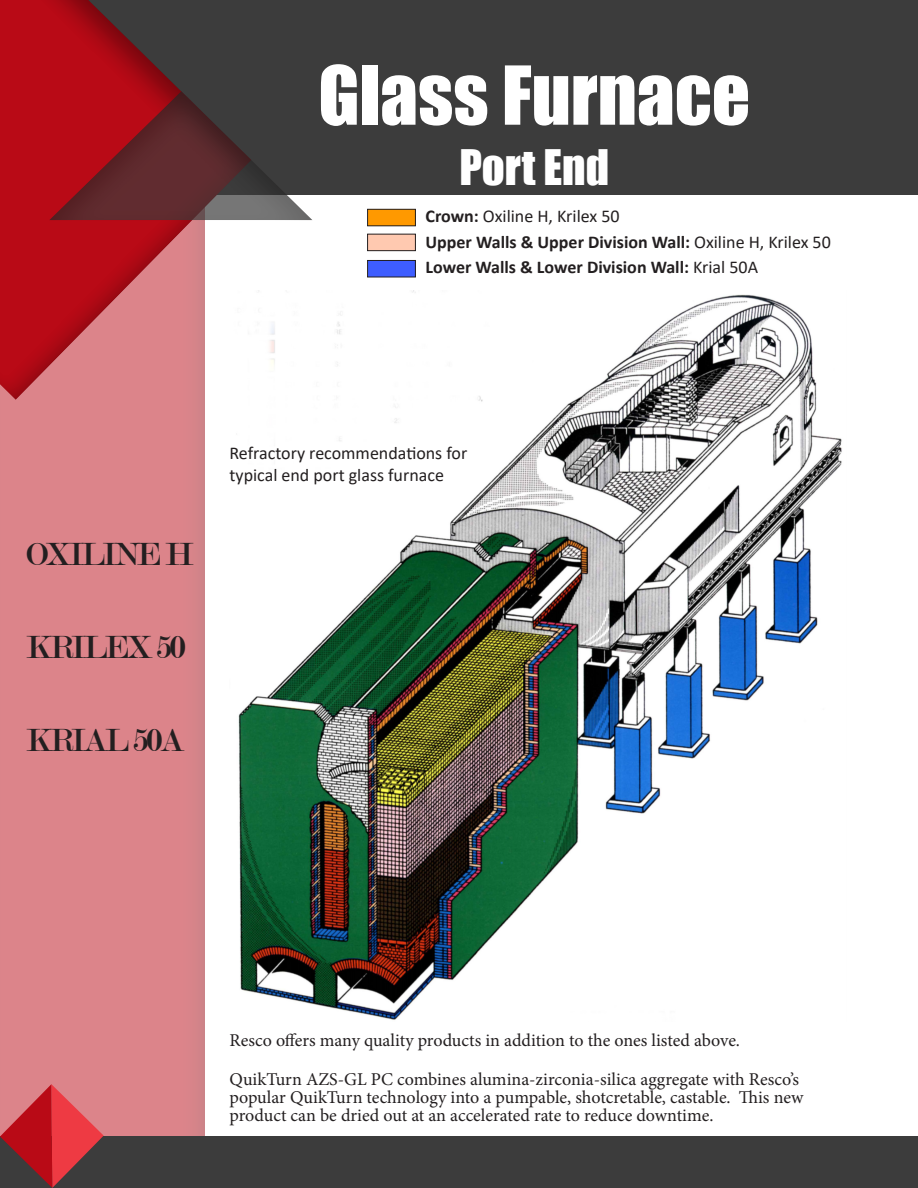
<style>
.page{position:relative;width:918px;height:1188px;background:#fff}
.page>*{position:absolute;margin:0;border:0;box-sizing:border-box;transform-origin:0 0}
.t1{font:75px "Impact";color:#fff}
.t2{font:45px "Impact";color:#fff}
.t3{font:34.5px "Modern";letter-spacing:-.06em;color:#231f20}
.t4{font:18px/18px "Minion Pro";color:#231f20}
.t5{font:700 18px "Calibri";color:#231f20}
.t6{font:18px/21.6px "Calibri";color:#231f20}
.s1{font-weight:700}
.s2{font-weight:400}
</style>
<div class="page">
<div style="left:0;top:132px;width:206px;height:1033px;background:#dc848a"></div>
<div style="left:0;top:0;width:918px;height:194px;background:#3c3c3c"></div>
<div style="left:0;top:1136px;width:918px;height:52px;background:#3c3c3c"></div>
<svg style="left:0;top:1084px;width:104px;height:104px"></svg>
<svg style="left:0;top:0;width:206px;height:401px;fill:#b90a16"></svg>
<div style="left:49px;top:90px;width:265px;height:131px;background:#231f20;opacity:.45"></div>
<div style="left:368px;top:209px;width:47px;height:17px;background:#f90"></div>
<div style="left:367px;top:209px;width:49px;height:17px;border:1px solid #231f20"></div>
<div style="left:368px;top:234px;width:47px;height:17px;background:#ffc9b0"></div>
<div style="left:367px;top:234px;width:49px;height:17px;border:1px solid #231f20"></div>
<div style="left:368px;top:260px;width:47px;height:17px;background:#3e5dff"></div>
<div style="left:367px;top:260px;width:49px;height:17px;border:1px solid #231f20"></div>
<img style="left:238px;top:291px;width:604px;height:729px">
<p class="t1" style="left:318px;top:37px;width:433px">Glass Furnace</p>
<p class="t2" style="left:459px;top:132px;width:151px">Port End</p>
<p class="t6" style="left:426px;top:205px;width:196px"><span class="s1">Crown:</span> Oxiline H, Krilex 50</p>
<p class="t5" style="left:426px;top:229px;width:407px">Upper Walls &amp; Upper Division Wall: <span class="s2">Oxiline H, Krilex 50</span></p>
<p class="t5" style="left:426px;top:255px;width:334px">Lower Walls &amp; Lower Division Wall: <span class="s2">Krial 50A</span></p>
<p class="t3" style="left:26px;top:537px;width:169px">OXILINE H</p>
<p class="t3" style="left:26px;top:630px;width:161px">KRILEX 50</p>
<p class="t3" style="left:26px;top:723px;width:159px">KRIAL 50A</p>
<p class="t6" style="left:230px;top:442px;width:239px">Refractory recommendations for typical end port glass furnace</p>
<p class="t4" style="left:230px;top:1031px;width:512px">Resco offers many quality products in addition to the ones listed above.</p>
<p class="t4" style="left:230px;top:1071px;width:571px">QuikTurn AZS-GL PC combines alumina-zirconia-silica aggregate with Resco’s</p>
<p class="t4" style="left:230px;top:1089px;width:576px">popular QuikTurn technology into a pumpable, shotcretable, castable. This new product can be dried out at an accelerated rate to reduce downtime.</p>
</div>
